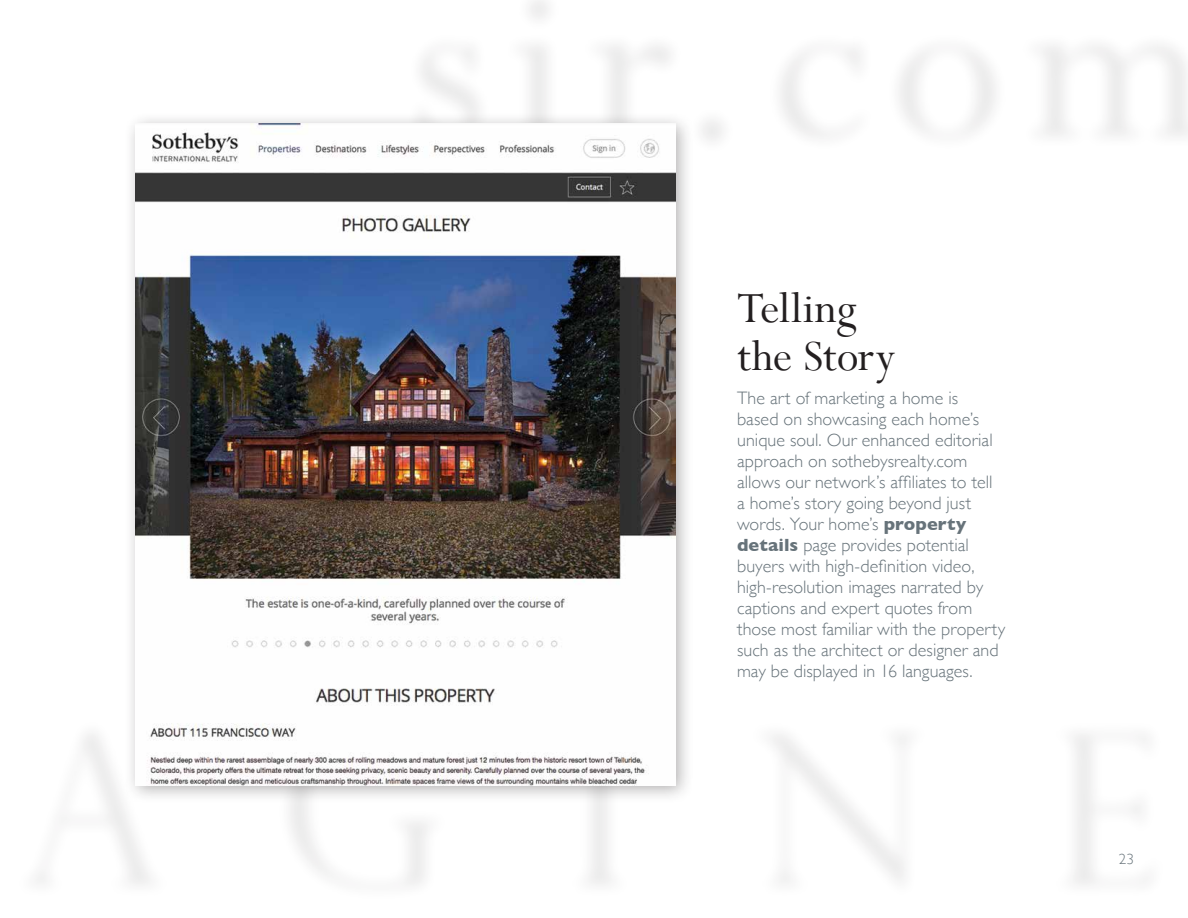
<style>
.page{position:relative;width:1188px;height:918px;background:#fff}
.page>*{position:absolute;margin:0;border:0;box-sizing:border-box;transform-origin:0 0}
.t1{font:48px/48px "Perpetua";letter-spacing:-.005em;color:#231f20}
.t2{font:300 18px/21px "Gill Sans";letter-spacing:.005em;color:#67737a}
.t3{font:300 15px "Gill Sans";color:#67737a}
.s1{font-weight:700}
</style>
<div class="page">
<div style="left:124px;top:111px;width:570px;height:692px;background:#231f20;opacity:.35"></div>
<img style="left:136px;top:124px;width:540px;height:661px">
<h1 class="t1" style="left:737px;top:283px;width:160px">Telling the Story</h1>
<p class="t2" style="left:737px;top:387px;width:270px">The art of marketing a home is<br>based on showcasing each home’s unique soul. Our enhanced editorial approach on sothebysrealty.com allows our network’s affiliates to tell<br>a home’s story going beyond just words. Your home’s <span class="s1">property details</span> page provides potential buyers with high-definition video, high-resolution images narrated by captions and expert quotes from those most familiar with the property such as the architect or designer and may be displayed in 16 languages.</p>
<p class="t3" style="left:1119px;top:847px;width:17px">23</p>
</div>
